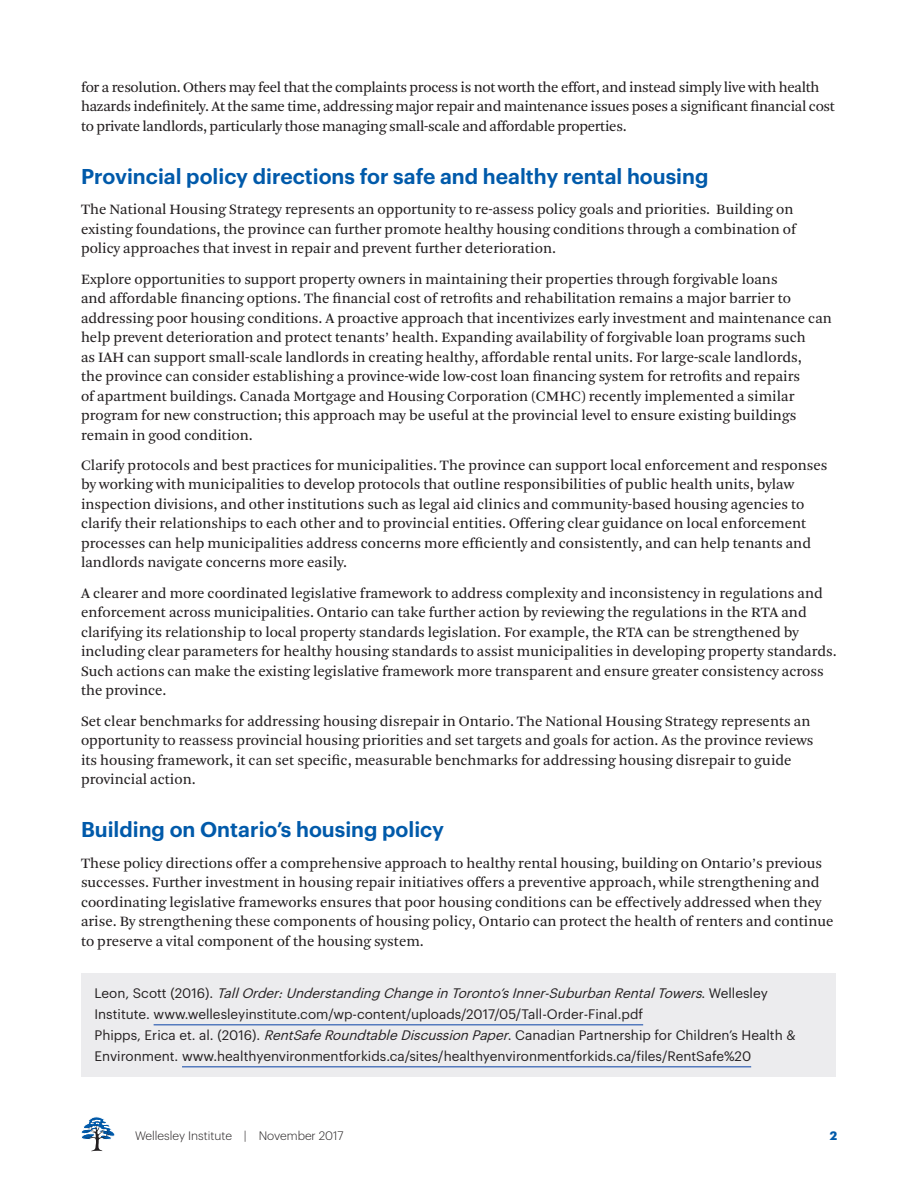
<style>
.page{position:relative;width:918px;height:1188px;background:#fff}
.page>*{position:absolute;margin:0;border:0;box-sizing:border-box;transform-origin:0 0}
.Heading_1{font:600 21px "Graphik";color:#015aaa}
.Body{font:15px/19.5px "Arnhem Blond";color:#231f20}
.Body-2{font:15px/19.5px "Arnhem Blond";letter-spacing:-.02em;color:#231f20}
.P_with_BG{font:13.5px/21px "Graphik";color:#231f20}
.t1{font:300 12px "Graphik";color:#231f20}
.t2{font:700 12px "Graphik";color:#015aaa}
.s1{font-style:italic}
</style>
<div class="page">
<svg style="left:81px;top:1117px;width:34px;height:34px"></svg>
<div style="left:82px;top:973px;width:754px;height:104px;background:#ececee"></div>
<hr style="left:154px;top:1024px;width:489px;height:2px;background:#557bbe">
<hr style="left:182px;top:1066px;width:569px;height:2px;background:#557bbe">
<p class="Body-2" style="left:81px;top:77px;width:756px">for a resolution. Others may feel that the complaints process is not worth the effort, and instead simply live with health hazards indefinitely. At the same time, addressing major repair and maintenance issues poses a significant financial cost to private landlords, particularly those managing small-scale and affordable properties.</p>
<p class="Heading_1" style="left:81px;top:160px;width:629px">Provincial policy directions for safe and healthy rental housing</p>
<p class="Body" style="left:81px;top:200px;width:717px">The National Housing Strategy represents an opportunity to re-assess policy goals and priorities. Building on existing foundations, the province can further promote healthy housing conditions through a combination of policy approaches that invest in repair and prevent further deterioration.</p>
<p class="Body" style="left:81px;top:269px;width:752px">Explore opportunities to support property owners in maintaining their properties through forgivable loans<br>and affordable financing options. The financial cost of retrofits and rehabilitation remains a major barrier to addressing poor housing conditions. A proactive approach that incentivizes early investment and maintenance can help prevent deterioration and protect tenants’ health. Expanding availability of forgivable loan programs such<br>as IAH can support small-scale landlords in creating healthy, affordable rental units. For large-scale landlords,<br>the province can consider establishing a province-wide low-cost loan financing system for retrofits and repairs<br>of apartment buildings. Canada Mortgage and Housing Corporation (CMHC) recently implemented a similar program for new construction; this approach may be useful at the provincial level to ensure existing buildings remain in good condition.</p>
<p class="Body" style="left:81px;top:456px;width:748px">Clarify protocols and best practices for municipalities. The province can support local enforcement and responses by working with municipalities to develop protocols that outline responsibilities of public health units, bylaw inspection divisions, and other institutions such as legal aid clinics and community-based housing agencies to clarify their relationships to each other and to provincial entities. Offering clear guidance on local enforcement processes can help municipalities address concerns more efficiently and consistently, and can help tenants and landlords navigate concerns more easily.</p>
<p class="Body" style="left:81px;top:583px;width:757px">A clearer and more coordinated legislative framework to address complexity and inconsistency in regulations and enforcement across municipalities. Ontario can take further action by reviewing the regulations in the RTA and clarifying its relationship to local property standards legislation. For example, the RTA can be strengthened by including clear parameters for healthy housing standards to assist municipalities in developing property standards.<br>Such actions can make the existing legislative framework more transparent and ensure greater consistency across the province.</p>
<p class="Body" style="left:81px;top:711px;width:734px">Set clear benchmarks for addressing housing disrepair in Ontario. The National Housing Strategy represents an opportunity to reassess provincial housing priorities and set targets and goals for action. As the province reviews its housing framework, it can set specific, measurable benchmarks for addressing housing disrepair to guide provincial action.</p>
<p class="Heading_1" style="left:81px;top:814px;width:365px">Building on Ontario’s housing policy</p>
<p class="Body" style="left:81px;top:853px;width:754px">These policy directions offer a comprehensive approach to healthy rental housing, building on Ontario’s previous successes. Further investment in housing repair initiatives offers a preventive approach, while strengthening and coordinating legislative frameworks ensures that poor housing conditions can be effectively addressed when they arise. By strengthening these components of housing policy, Ontario can protect the health of renters and continue to preserve a vital component of the housing system.</p>
<p class="P_with_BG" style="left:94px;top:981px;width:703px">L e o n , S c o t t ( 2 0 1 6 ) . <span class="s1">TallOrder:UnderstandingChangeinToronto’sInner-SuburbanRentalTowers</span>. W e l l e s l e y Institute. www.wellesleyinstitute.com/wp-content/uploads/2017/05/Tall-Order-Final.pdf<br>Phipps, Erica et. al. (2016). <span class="s1">RentSafeRoundtableDiscussionPaper</span>. Canadian Partnership for Children’s Health &amp; Environment. www.healthyenvironmentforkids.ca/sites/healthyenvironmentforkids.ca/files/RentSafe%20</p>
<p class="t1" style="left:135px;top:1127px;width:210px">Wellesley Institute | November 2017</p>
<p class="t2" style="left:830px;top:1126px;width:9px">2</p>
</div>
